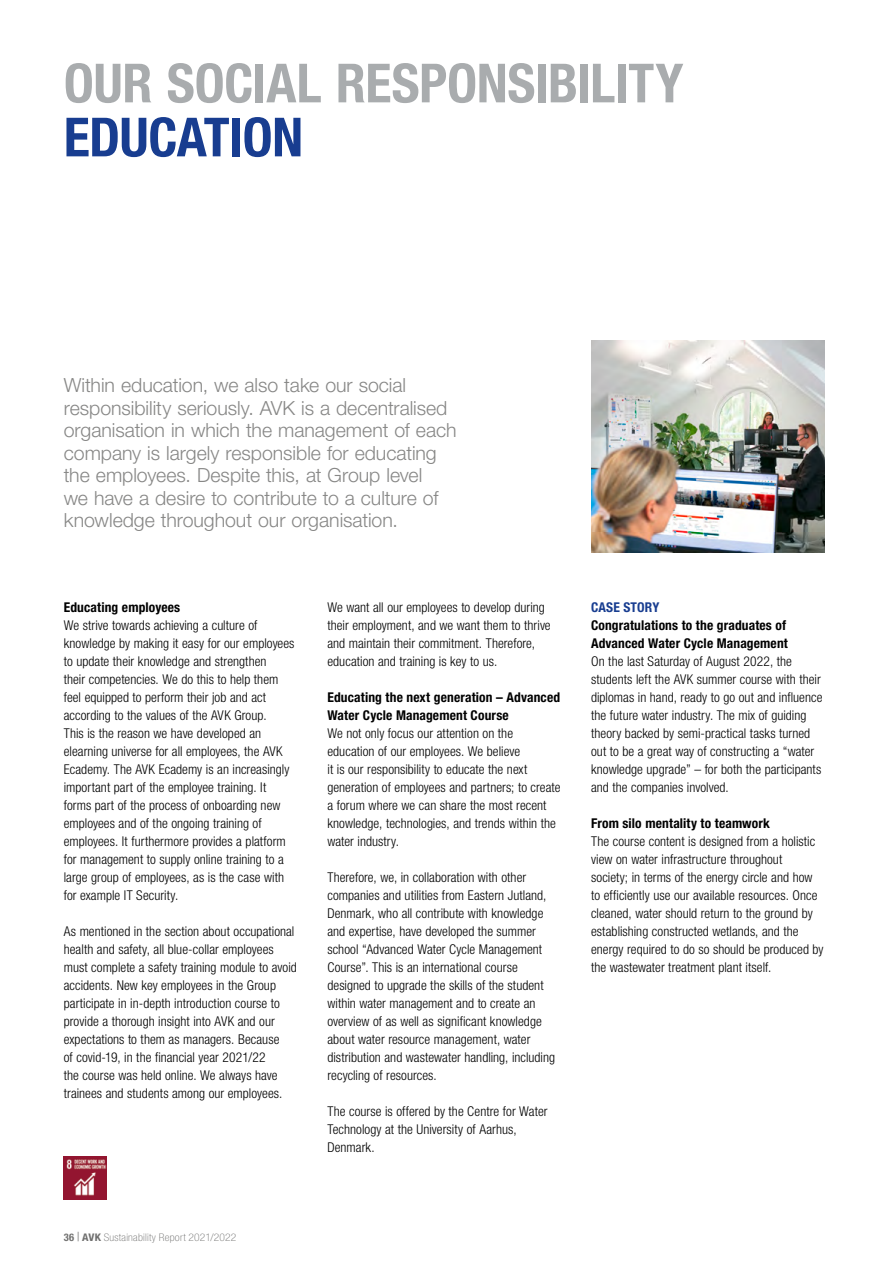
<style>
.page{position:relative;width:893px;height:1263px;background:#fff}
.page>*{position:absolute;margin:0;border:0;box-sizing:border-box;transform-origin:0 0}
.t1{font:700 condensed 54px "Helvetica Neue LT Pro";letter-spacing:-.005em;color:#a9acae}
.t2{font:700 condensed 54px "Helvetica Neue LT Pro";letter-spacing:-.01em;color:#183d90}
.t3{font:300 19.5px/22.5px "Helvetica Neue LT Pro";color:#878786}
.t4{font:300 condensed 13.5px/18px "Helvetica Neue LT Pro";letter-spacing:.005em;color:#000}
.t5{font:700 condensed 13.5px/18px "Helvetica Neue LT Pro";letter-spacing:.01em;color:#000}
.t6{font:700 condensed 13.5px "Helvetica Neue LT Pro";letter-spacing:.01em;color:#183d90}
.t7{font:100 condensed 10.5px "Helvetica Neue LT Pro";letter-spacing:.02em;color:#6f6f6e;scale:1.1 1}
.s1{font-weight:700}
.s2{font-family:"Times New Roman";font-weight:700;font-stretch:normal}
</style>
<div class="page">
<img style="left:591px;top:340px;width:234px;height:213px">
<img style="left:64px;top:1157px;width:42px;height:42px">
<h1 class="t1" style="left:64px;top:50px;width:621px">OUR SOCIAL RESPONSIBILITY</h1>
<h1 class="t2" style="left:64px;top:104px;width:241px">EDUCATION</h1>
<p class="t3" style="left:64px;top:374px;width:394px">Within education, we also take our social responsibility seriously. AVK is a decentralised organisation in which the management of each company is largely responsible for educating the employees. Despite this, at Group level<br>we have a desire to contribute to a culture of knowledge throughout our organisation.</p>
<p class="t5" style="left:64px;top:598px;width:118px">Educating employees</p>
<p class="t4" style="left:64px;top:616px;width:232px">We strive towards achieving a culture of knowledge by making it easy for our employees to update their knowledge and strengthen<br>their competencies. We do this to help them feel equipped to perform their job and act according to the values of the AVK Group.<br>This is the reason we have developed an elearning universe for all employees, the AVK Ecademy. The AVK Ecademy is an increasingly important part of the employee training. It forms part of the process of onboarding new employees and of the ongoing training of employees. It furthermore provides a platform for management to supply online training to a large group of employees, as is the case with for example IT Security.</p>
<p class="t4" style="left:64px;top:922px;width:235px">As mentioned in the section about occupational health and safety, all blue-collar employees must complete a safety training module to avoid accidents. New key employees in the Group participate in in-depth introduction course to provide a thorough insight into AVK and our expectations to them as managers. Because<br>of covid-19, in the financial year 2021/22<br>the course was held online. We always have trainees and students among our employees.</p>
<p class="t4" style="left:327px;top:598px;width:225px">We want all our employees to develop during their employment, and we want them to thrive and maintain their commitment. Therefore, education and training is key to us.</p>
<p class="t5" style="left:327px;top:688px;width:234px">Educating the next generation – Advanced<br>Water Cycle Management Course</p>
<p class="t4" style="left:327px;top:724px;width:235px">We not only focus our attention on the education of our employees. We believe<br>it is our responsibility to educate the next generation of employees and partners; to create a forum where we can share the most recent knowledge, technologies, and trends within the water industry.</p>
<p class="t4" style="left:327px;top:868px;width:229px">Therefore, we, in collaboration with other companies and utilities from Eastern Jutland, Denmark, who all contribute with knowledge and expertise, have developed the summer school “Advanced Water Cycle Management Course”. This is an international course designed to upgrade the skills of the student within water management and to create an overview of as well as significant knowledge about water resource management, water distribution and wastewater handling, including recycling of resources.</p>
<p class="t4" style="left:327px;top:1102px;width:222px">The course is offered by the Centre for Water<br>Technology at the University of Aarhus,<br>Denmark.</p>
<p class="t6" style="left:591px;top:599px;width:70px">CASE STORY</p>
<p class="t5" style="left:591px;top:616px;width:198px">Congratulations to the graduates of<br>Advanced Water Cycle Management</p>
<p class="t4" style="left:591px;top:652px;width:233px">On the last Saturday of August 2022, the students left the AVK summer course with their diplomas in hand, ready to go out and influence the future water industry. The mix of guiding theory backed by semi-practical tasks turned out to be a great way of constructing a “water knowledge upgrade” – for both the participants and the companies involved.</p>
<p class="t5" style="left:591px;top:814px;width:180px">From silo mentality to teamwork</p>
<p class="t4" style="left:591px;top:832px;width:234px">The course content is designed from a holistic view on water infrastructure throughout<br>society; in terms of the energy circle and how to efficiently use our available resources. Once cleaned, water should return to the ground by establishing constructed wetlands, and the energy required to do so should be produced by the wastewater treatment plant itself.</p>
<p class="t7" style="left:64px;top:1231px;width:158px"><span class="s1">36</span> <span class="s2">|</span> <span class="s1">AVK</span> Sustainability Report 2021/2022</p>
</div>
